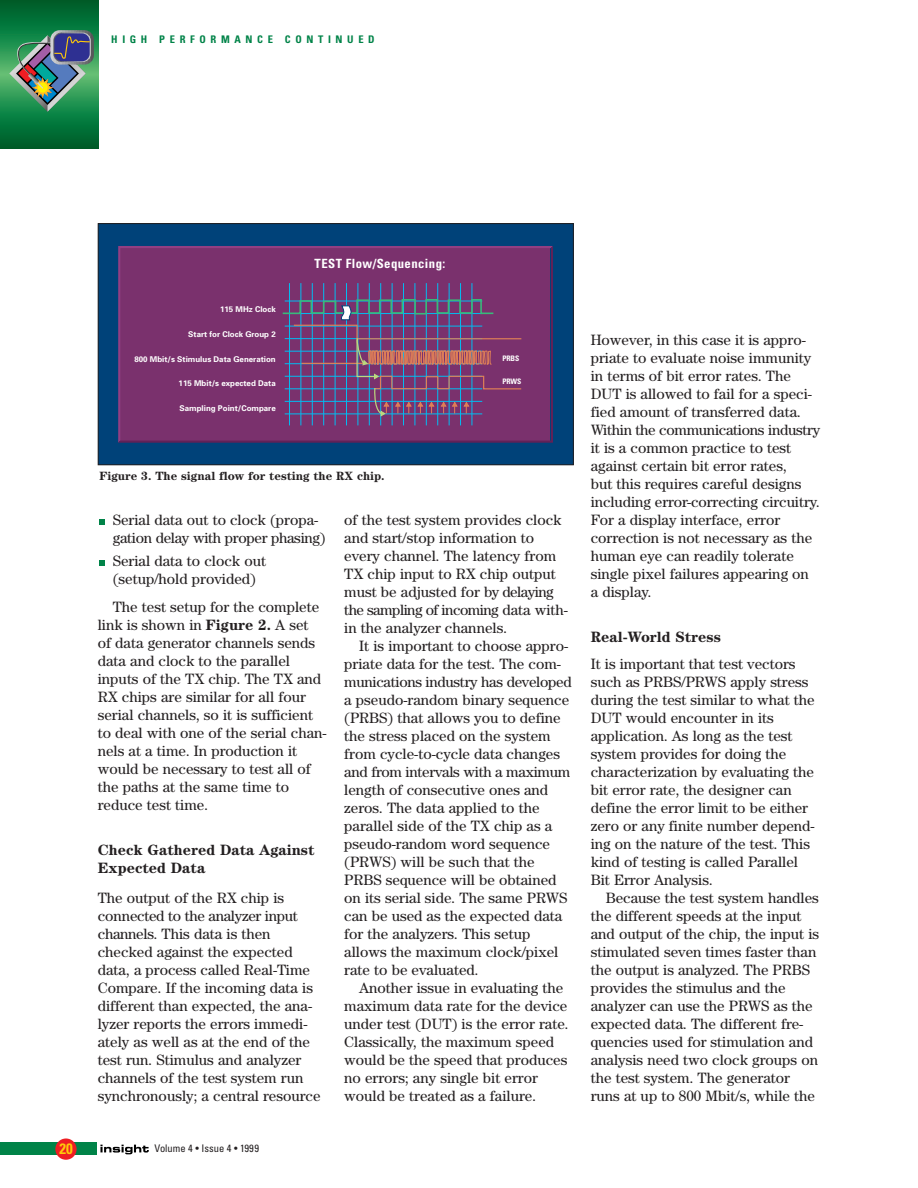
<style>
.page{position:relative;width:918px;height:1188px;background:#fff}
.page>*{position:absolute;margin:0;border:0;box-sizing:border-box;transform-origin:0 0}
.t1{font:15px/18px "Century";color:#231f20}
.t2{font:15px/18px "Century";letter-spacing:-.02em;color:#231f20}
.t3{font:700 15px/18px "Century";color:#231f20}
.t4{font:700 condensed 15px "Univers";color:#feca0a}
.t5{font:700 condensed 12.75px "Univers";letter-spacing:.035em;color:#fff}
.t6{font:700 12px "Century";color:#231f20}
.t7{font:700 condensed 10.5px "Univers";letter-spacing:.445em;color:#008348}
.t8{font:condensed 10.5px "Univers";color:#231f20}
.t9{font:700 7.95px "Univers";color:#fff}
.t10{font:700 condensed 7.5px "Univers";letter-spacing:-.02em;color:#fff}
.s1{font-weight:700}
</style>
<div class="page">
<div style="left:0;top:1143px;width:97px;height:12px;background:#008348"></div>
<div style="left:55px;top:1138px;width:22px;height:22px;background:#ee1d23;border-radius:50%"></div>
<svg style="left:100px;top:1145px;width:49px;height:9px"></svg>
<svg style="left:99px;top:560px;width:6px;height:6px"></svg>
<svg style="left:99px;top:519px;width:6px;height:6px"></svg>
<div style="left:0;top:64px;width:98px;height:20px;background:#50b068"></div>
<div style="left:0;top:66px;width:98px;height:17px;background:#54b26a"></div>
<div style="left:0;top:67px;width:98px;height:14px;background:#58b56b"></div>
<div style="left:0;top:69px;width:98px;height:11px;background:#5cb76e"></div>
<div style="left:0;top:71px;width:98px;height:7px;background:#60ba71"></div>
<hr style="left:0;top:73px;width:98px;height:3px;background:#65be73">
<hr style="left:50px;top:30px;width:3px;height:35px;background:#d1d2d4">
<hr style="left:53px;top:30px;width:3px;height:35px;background:#c8c9cb">
<hr style="left:56px;top:30px;width:3px;height:35px;background:#bfc0c3">
<hr style="left:59px;top:30px;width:3px;height:35px;background:#b6b7bb">
<hr style="left:62px;top:30px;width:3px;height:35px;background:#adaeb2">
<hr style="left:65px;top:30px;width:3px;height:35px;background:#a4a6a9">
<hr style="left:68px;top:30px;width:3px;height:35px;background:#9b9da0">
<hr style="left:71px;top:30px;width:3px;height:35px;background:#939598">
<hr style="left:74px;top:30px;width:3px;height:35px;background:#8b8d90">
<hr style="left:77px;top:30px;width:2px;height:35px;background:#838588">
<hr style="left:79px;top:30px;width:3px;height:35px;background:#7b7d80">
<hr style="left:82px;top:30px;width:3px;height:35px;background:#727477">
<hr style="left:85px;top:30px;width:3px;height:35px;background:#6a6b6e">
<hr style="left:88px;top:30px;width:3px;height:35px;background:#626265">
<hr style="left:91px;top:30px;width:3px;height:35px;background:#57585a">
<hr style="left:94px;top:30px;width:1px;height:35px;background:#57585a">
<hr style="left:89px;top:33px;width:2px;height:29px;background:#d1d2d4">
<hr style="left:86px;top:33px;width:3px;height:29px;background:#c7c8ca">
<hr style="left:83px;top:33px;width:3px;height:29px;background:#bcbdc0">
<hr style="left:58px;top:33px;width:3px;height:29px;background:#6c6d70">
<hr style="left:55px;top:33px;width:3px;height:29px;background:#636366">
<hr style="left:53px;top:33px;width:2px;height:29px;background:#57585a">
<div style="left:54px;top:33px;width:36px;height:28px;background:#2e3092;border-radius:8px"></div>
<svg style="left:9px;top:35px;width:82px;height:77px"></svg>
<div style="left:98px;top:224px;width:475px;height:241px;background:#004279"></div>
<div style="left:118px;top:246px;width:435px;height:197px;background:#7a316d"></div>
<svg style="left:281px;top:246px;width:241px;height:220px;background:#6a4176"></svg>
<div style="left:98px;top:223px;width:476px;height:242px;border:1px solid #231f20"></div>
<p class="t7" style="left:111px;top:35px;width:265px">HIGH PERFORMANCE CONTINUED</p>
<p class="t9" style="left:220px;top:307px;width:57px">115 MHz Clock</p>
<p class="t9" style="left:188px;top:331px;width:89px">Start for Clock Group 2</p>
<p class="t9" style="left:134px;top:356px;width:143px">800 Mbit/s Stimulus Data Generation</p>
<p class="t9" style="left:179px;top:381px;width:99px">115 Mbit/s expected Data</p>
<p class="t9" style="left:180px;top:405px;width:98px">Sampling Point/Compare</p>
<p class="t5" style="left:315px;top:259px;width:132px">TEST Flow/Sequencing:</p>
<p class="t6" style="left:99px;top:472px;width:287px">Figure 3. The signal flow for testing the RX chip.</p>
<p class="t10" style="left:503px;top:355px;width:18px">PRBS</p>
<p class="t10" style="left:503px;top:379px;width:20px">PRWS</p>
<p class="t2" style="left:113px;top:512px;width:214px">Serial data out to clock (propa&shy;gation delay with proper phasing)</p>
<p class="t1" style="left:113px;top:553px;width:155px">Serial data to clock out (setup/hold provided)</p>
<p class="t1" style="left:98px;top:600px;width:230px;text-indent:15px">The test setup for the complete link is shown in <span class="s1">Figure 2.</span> A set<br>of data generator channels sends data and clock to the parallel inputs of the TX chip. The TX and<br>RX chips are similar for all four serial channels, so it is sufficient to deal with one of the serial chan&shy;nels at a time. In production it would be necessary to test all of the paths at the same time to reduce test time.</p>
<p class="t3" style="left:98px;top:843px;width:218px">Check Gathered Data Against<br>Expected Data</p>
<p class="t1" style="left:98px;top:891px;width:224px">The output of the RX chip is connected to the analyzer input channels. This data is then checked against the expected data, a process called Real-Time<br>Compare. If the incoming data is different than expected, the ana&shy;lyzer reports the errors immedi&shy;ately as well as at the end of the test run. Stimulus and analyzer channels of the test system run synchronously; a central resource</p>
<p class="t4" style="left:60px;top:1143px;width:15px">20</p>
<p class="t8" style="left:155px;top:1145px;width:106px">Volume 4 • Issue 4 • 1999</p>
<p class="t1" style="left:344px;top:512px;width:225px">of the test system provides clock and start/stop information to every channel. The latency from<br>TX chip input to RX chip output must be adjusted for by delaying the sampling of incoming data with&shy;in the analyzer channels.</p>
<p class="t1" style="left:344px;top:638px;width:229px;text-indent:15px">It is important to choose appro&shy;priate data for the test. The com&shy;munications industry has developed a pseudo-random binary sequence (PRBS) that allows you to define the stress placed on the system from cycle-to-cycle data changes and from intervals with a maximum length of consecutive ones and zeros. The data applied to the parallel side of the TX chip as a pseudo-random word sequence (PRWS) will be such that the<br>PRBS sequence will be obtained on its serial side. The same PRWS can be used as the expected data for the analyzers. This setup allows the maximum clock/pixel rate to be evaluated.</p>
<p class="t1" style="left:344px;top:980px;width:226px;text-indent:15px">Another issue in evaluating the maximum data rate for the device under test (DUT) is the error rate.<br>Classically, the maximum speed would be the speed that produces no errors; any single bit error would be treated as a failure.</p>
<p class="t1" style="left:591px;top:333px;width:231px">However, in this case it is appro&shy;priate to evaluate noise immunity in terms of bit error rates. The<br>DUT is allowed to fail for a speci&shy;fied amount of transferred data.<br>Within the communications industry it is a common practice to test against certain bit error rates,<br>but this requires careful designs including error-correcting circuitry.<br>For a display interface, error correction is not necessary as the human eye can readily tolerate single pixel failures appearing on a display.</p>
<p class="t3" style="left:591px;top:630px;width:132px">Real-World Stress</p>
<p class="t1" style="left:591px;top:657px;width:225px">It is important that test vectors such as PRBS/PRWS apply stress during the test similar to what the<br>DUT would encounter in its application. As long as the test system provides for doing the characterization by evaluating the bit error rate, the designer can define the error limit to be either zero or any finite number depend&shy;ing on the nature of the test. This kind of testing is called Parallel<br>Bit Error Analysis.</p>
<p class="t1" style="left:591px;top:891px;width:230px;text-indent:15px">Because the test system handles the different speeds at the input and output of the chip, the input is stimulated seven times faster than the output is analyzed. The PRBS provides the stimulus and the analyzer can use the PRWS as the expected data. The different fre&shy;quencies used for stimulation and analysis need two clock groups on the test system. The generator runs at up to 800 Mbit/s, while the</p>
</div>
